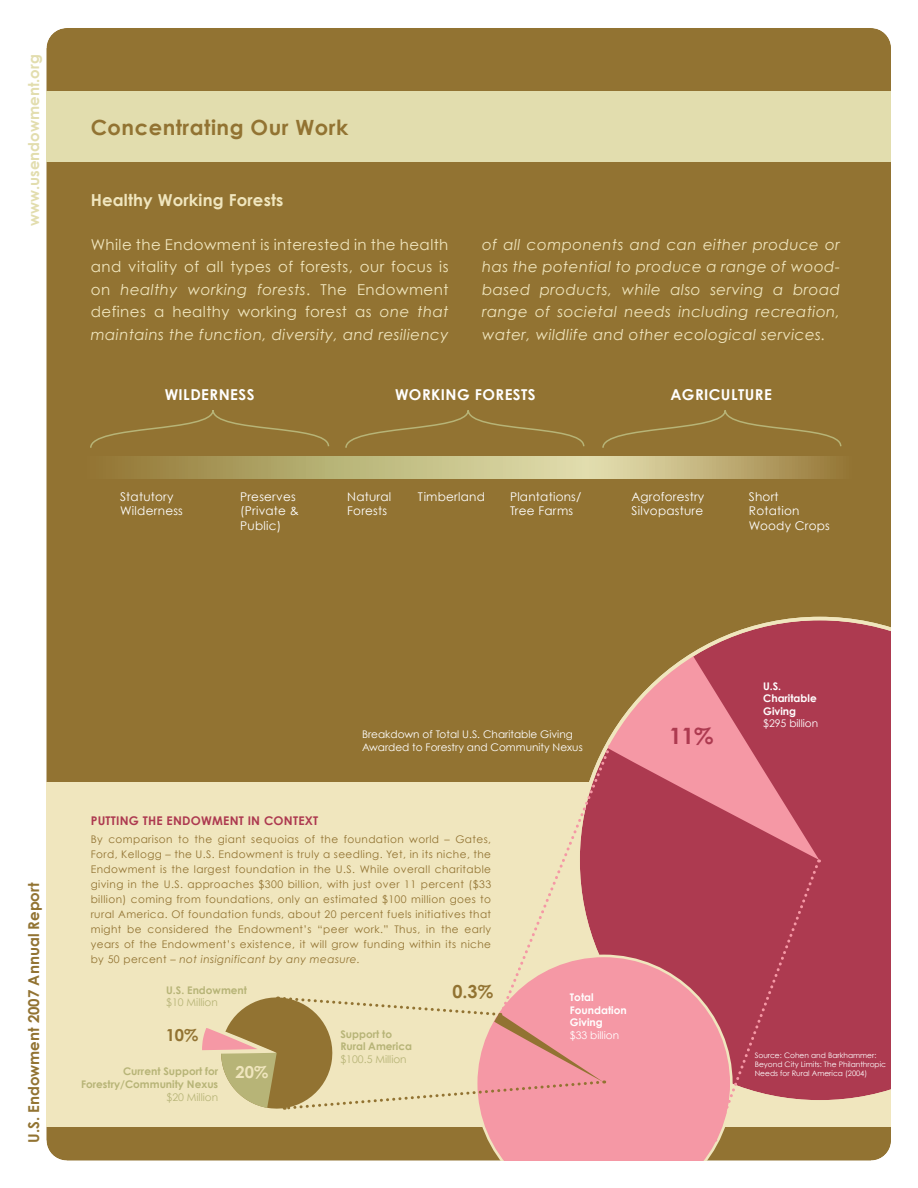
<style>
.page{position:relative;width:918px;height:1188px;background:#fff}
.page>*{position:absolute;margin:0;border:0;box-sizing:border-box;transform-origin:0 0}
.t1{font:700 22.5px "Century Gothic";color:#ad3a50}
.t2{font:700 21px "Century Gothic";letter-spacing:.025em;color:#927332}
.t3{font:700 18px "Century Gothic";color:#927332}
.t4{font:700 16.5px "Century Gothic";letter-spacing:.01em;color:#f0e6be}
.t5{font:700 16.5px "Century Gothic";color:#927332}
.t6{font:15px/22.5px "Century Gothic";letter-spacing:.03em;color:#f0e6be;text-align:justify}
.t7{font:italic 15px/22.5px "Century Gothic";letter-spacing:.03em;color:#f0e6be;text-align:justify}
.t8{font:700 15px "Century Gothic";letter-spacing:.03em;color:#fff}
.t9{font:700 15px "Century Gothic";color:#927332}
.t10{font:700 15px "Century Gothic";color:#e2ddae}
.t11{font:12px/14.4px "Century Gothic";letter-spacing:.02em;color:#fff}
.t12{font:700 12px "Century Gothic";letter-spacing:.02em;color:#ad3a50}
.t13{font:10.5px/15px "Century Gothic";letter-spacing:.04em;color:#927332;text-align:justify}
.t14{font:10.5px/12.6px "Century Gothic";color:#fff}
.t15{font:700 10.5px/12.6px "Century Gothic";color:#b7b477}
.t16{font:700 10.5px/12.6px "Century Gothic";color:#fff}
.t17{font:10.5px "Century Gothic";color:#b7b477}
.t18{font:7.5px/9px "Century Gothic";color:#fff}
.s1{font-style:italic}
</style>
<div class="page">
<div style="left:46px;top:28px;width:845px;height:1132px;background:#927332"></div>
<div style="left:46px;top:783px;width:849px;height:344px;background:#f0e6be"></div>
<svg style="left:61px;top:456px;width:810px;height:22px;background:#b8aa70"></svg>
<div style="left:89px;top:317px;width:241px;height:132px;background:#927332"></div>
<div style="left:344px;top:317px;width:241px;height:132px;background:#927332"></div>
<div style="left:602px;top:317px;width:240px;height:132px;background:#927332"></div>
<svg style="left:576px;top:617px;width:315px;height:483px;background:#b5515b"></svg>
<div style="left:46px;top:92px;width:845px;height:70px;background:#e2ddae"></div>
<svg style="left:475px;top:955px;width:258px;height:206px;background:#ec929c"></svg>
<svg style="left:712px;top:860px;width:108px;height:282px;background:#b7555f"></svg>
<svg style="left:202px;top:745px;width:409px;height:369px"></svg>
<div style="left:891px;top:597px;width:27px;height:547px;background:#fff"></div>
<svg style="left:46px;top:28px;width:21px;height:20px"></svg>
<svg style="left:870px;top:1140px;width:21px;height:21px"></svg>
<svg style="left:46px;top:1140px;width:21px;height:21px"></svg>
<svg style="left:870px;top:28px;width:21px;height:20px"></svg>
<h3 class="t10" style="left:24px;top:226px;width:173px;rotate:-90deg">www.usendowment.org</h3>
<h2 class="t2" style="left:91px;top:114px;width:259px">Concentrating Our Work</h2>
<h3 class="t4" style="left:91px;top:190px;width:194px">H ealthy Working Forests</h3>
<h3 class="t6" style="left:91px;top:233px;width:359px">While the Endowment is interested in the health and vitality of all types of forests, our focus is on <span class="s1">healthy working forests</span>. The Endowment defines a healthy working forest as <span class="s1">one that maintains the function, diversity, and resiliency</span></h3>
<h3 class="t7" style="left:482px;top:233px;width:359px">of all components and can either produce or has the potential to produce a range of wood&shy;based products, while also serving a broad range of societal needs including recreation, water, wildlife and other ecological services.</h3>
<h3 class="t8" style="left:165px;top:385px;width:91px">WILDERNESS</h3>
<h3 class="t8" style="left:395px;top:385px;width:142px">WORKING FORESTS</h3>
<h3 class="t8" style="left:670px;top:385px;width:103px">AGRICULTURE</h3>
<p class="t11" style="left:120px;top:489px;width:64px">Statutory<br>Wilderness</p>
<p class="t11" style="left:632px;top:489px;width:74px">Agroforestry<br>Silvopasture</p>
<p class="t11" style="left:240px;top:489px;width:60px">Preserves (Private &amp;<br>Public)</p>
<p class="t11" style="left:418px;top:489px;width:69px">Timberland</p>
<p class="t11" style="left:510px;top:489px;width:73px">Plantations/<br>Tree Farms</p>
<p class="t11" style="left:749px;top:489px;width:83px">Short<br>Rotation<br>Woody Crops</p>
<p class="t11" style="left:347px;top:489px;width:46px">Natural<br>Forests</p>
<h3 class="t9" style="left:24px;top:1143px;width:262px;rotate:-90deg">U.S. Endowment 2007 Annual Report</h3>
<p class="t14" style="left:362px;top:728px;width:222px">Breakdown of Total U.S. Charitable Giving<br>Awarded to Forestry and Community Nexus</p>
<p class="t12" style="left:91px;top:813px;width:229px">PUTTING TH E ENDOWMENT IN CONTEXT</p>
<p class="t13" style="left:91px;top:832px;width:402px">By comparison to the giant sequoias of the foundation world – Gates, Ford, Kellogg – the U.S. Endowment is truly a seedling. Yet, in its niche, the Endowment is the largest foundation in the U.S. While overall charitable giving in the U.S. approaches $300 billion, with just over 11 percent ($33 billion) coming from foundations, only an estimated $100 million goes to rural America. Of foundation funds, about 20 percent fuels initiatives that might be considered the Endowment’s “peer work.” Thus, in the early years of the Endowment’s existence, it will grow funding within its niche by 50 percent – <span class="s1">not insignificant by any measure.</span></p>
<p class="t15" style="left:166px;top:984px;width:82px">U.S. Endowment</p>
<p class="t17" style="left:166px;top:996px;width:53px">$10 Million</p>
<h3 class="t5" style="left:166px;top:1025px;width:34px">10%</h3>
<p class="t15" style="left:81px;top:1065px;width:139px;text-align:right">Current Support for<br>Forestry/Community Nexus</p>
<p class="t17" style="left:167px;top:1090px;width:53px">$20 Million</p>
<h3 class="t4" style="left:236px;top:1061px;width:34px">20%</h3>
<p class="t15" style="left:340px;top:1027px;width:73px">Support to<br>Rural America</p>
<p class="t17" style="left:340px;top:1053px;width:68px">$100.5 Million</p>
<h3 class="t3" style="left:453px;top:980px;width:42px">0.3%</h3>
<p class="t16" style="left:570px;top:991px;width:58px">Total<br>Foundation<br>Giving</p>
<p class="t14" style="left:570px;top:1029px;width:51px">$33 billion</p>
<h1 class="t1" style="left:669px;top:722px;width:46px">11%</h1>
<p class="t16" style="left:763px;top:679px;width:55px">U.S.<br>Charitable<br>Giving</p>
<p class="t14" style="left:763px;top:717px;width:57px">$295 billion</p>
<p class="t18" style="left:755px;top:1051px;width:133px">Source: Cohen and Barkhammer:<br>Beyond City Limits: The Philanthropic<br>Needs for Rural America (2004)</p>
</div>
